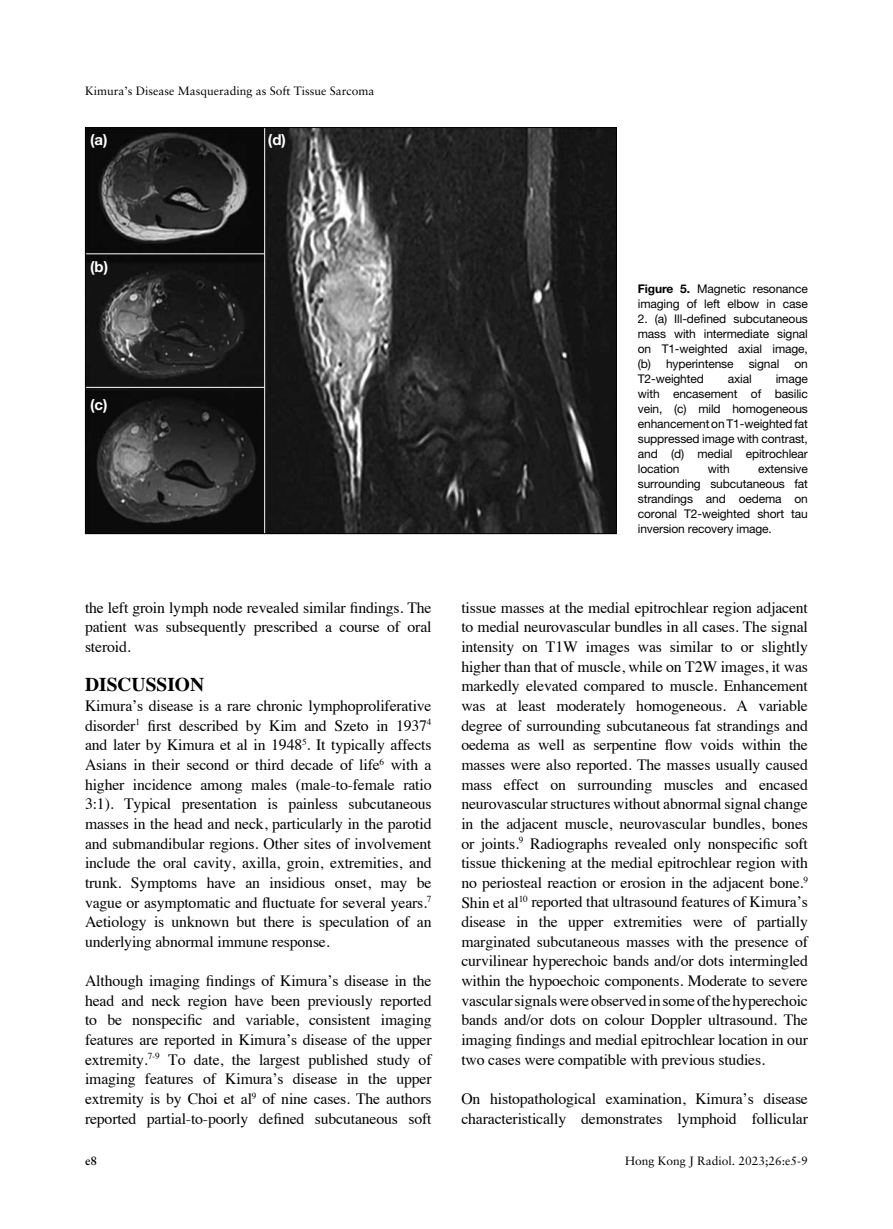
<style>
.page{position:relative;width:893px;height:1229px;background:#fff}
.page>*{position:absolute;margin:0;border:0;box-sizing:border-box;transform-origin:0 0}
.t1{font:700 19.5px "Times";color:#000}
.t2{font:15.75px/19.6px "Times";letter-spacing:-.01em;color:#000;text-align:justify}
.t3{font:700 15px "Helvetica Neue";color:#fff}
.t4{font:12px/15px "Helvetica Neue";letter-spacing:-.01em;color:#000;text-align:justify}
.t5{font:12px "Sabon";color:#000}
.t6{font:700 12px "Sabon";color:#000}
.s1{font-weight:700}
</style>
<div class="page">
<img style="left:87px;top:129px;width:528px;height:403px">
<hr style="left:264px;top:128px;width:1px;height:405px;background:#fff">
<hr style="left:86px;top:253px;width:178px;height:1px;background:#fff">
<hr style="left:86px;top:387px;width:178px;height:1px;background:#fff">
<p class="t5" style="left:85px;top:84px;width:291px">Kimura’s Disease Masquerading as Soft Tissue Sarcoma</p>
<p class="t3" style="left:90px;top:130px;width:19px">(a)</p>
<p class="t3" style="left:268px;top:130px;width:20px">(d)</p>
<p class="t3" style="left:90px;top:258px;width:20px">(b)</p>
<p class="t3" style="left:90px;top:395px;width:19px">(c)</p>
<p class="t2" style="left:85px;top:596px;width:348px">the left groin lymph node revealed similar findings. The patient was subsequently prescribed a course of oral steroid.</p>
<p class="t1" style="left:85px;top:666px;width:121px">DISCUSSION</p>
<p class="t2" style="left:85px;top:694px;width:348px">Kimura’s disease is a rare chronic lymphoproliferative disorder<sup>1</sup> first described by Kim and Szeto in 1937<sup>4 </sup>and later by Kimura et al in 1948<sup>5</sup>. It typically affects Asians in their second or third decade of life<sup>6</sup> with a higher incidence among males (male-to-female ratio 3:1). Typical presentation is painless subcutaneous masses in the head and neck, particularly in the parotid and submandibular regions. Other sites of involvement include the oral cavity, axilla, groin, extremities, and trunk. Symptoms have an insidious onset, may be vague or asymptomatic and fluctuate for several years.<sup>7<br></sup>Aetiology is unknown but there is speculation of an underlying abnormal immune response.</p>
<p class="t2" style="left:85px;top:970px;width:348px">Although imaging findings of Kimura’s disease in the head and neck region have been previously reported to be nonspecific and variable, consistent imaging features are reported in Kimura’s disease of the upper extremity.<sup>7-9</sup> To date, the largest published study of imaging features of Kimura’s disease in the upper extremity is by Choi et al<sup>9</sup> of nine cases. The authors reported partial-to-poorly defined subcutaneous soft</p>
<p class="t4" style="left:638px;top:281px;width:172px"><span class="s1">Figure 5.</span> Magnetic resonance imaging of left elbow in case</p>
<p class="t4" style="left:638px;top:311px;width:172px">2. (a) Ill-defined subcutaneous mass with intermediate signal on T1-weighted axial image, (b) hyperintense</p>
<p class="t4" style="left:749px;top:356px;width:32px">signal</p>
<p class="t4" style="left:794px;top:356px;width:15px">on</p>
<p class="t4" style="left:638px;top:371px;width:68px">T2-weighted</p>
<p class="t4" style="left:728px;top:371px;width:25px">axial</p>
<p class="t4" style="left:638px;top:371px;width:172px;text-indent:138px">image with encasement of basilic vein, (c) mild homogeneous enhancement on T1-weighted fat suppressed image with contrast, and (d) medial epitrochlear location</p>
<p class="t4" style="left:638px;top:461px;width:172px;text-indent:120px">extensive surrounding subcutaneous fat strandings and oedema on coronal T2-weighted short tau inversion recovery image.</p>
<p class="t4" style="left:708px;top:461px;width:23px">with</p>
<p class="t2" style="left:461px;top:596px;width:348px">tissue masses at the medial epitrochlear region adjacent to medial neurovascular bundles in all cases. The signal intensity on T1W images was similar to or slightly higher than that of muscle, while on T2W images, it was markedly elevated compared to muscle. Enhancement was at least moderately homogeneous. A variable degree of surrounding subcutaneous fat strandings and oedema as well as serpentine flow voids within the masses were also reported. The masses usually caused mass effect on surrounding muscles and encased neurovascular structures without abnormal signal change in the adjacent muscle, neurovascular bundles, bones or joints.<sup>9</sup> Radiographs revealed only nonspecific soft tissue thickening at the medial epitrochlear region with no periosteal reaction or erosion in the adjacent bone.<sup>9<br></sup>Shin et al<sup>10</sup> reported that ultrasound features of Kimura’s disease in the upper extremities were of partially marginated subcutaneous masses with the presence of curvilinear hyperechoic bands and/or dots intermingled within the hypoechoic components. Moderate to severe vascular signals were observed in some of the hyperechoic bands and/or dots on colour Doppler ultrasound. The imaging findings and medial epitrochlear location in our two cases were compatible with previous studies.</p>
<p class="t2" style="left:461px;top:1087px;width:348px">On histopathological examination, Kimura’s disease characteristically demonstrates lymphoid follicular</p>
<p class="t6" style="left:85px;top:1153px;width:13px">e8</p>
<p class="t5" style="left:625px;top:1153px;width:184px">Hong Kong J Radiol. 2023;26:e5-9</p>
</div>
